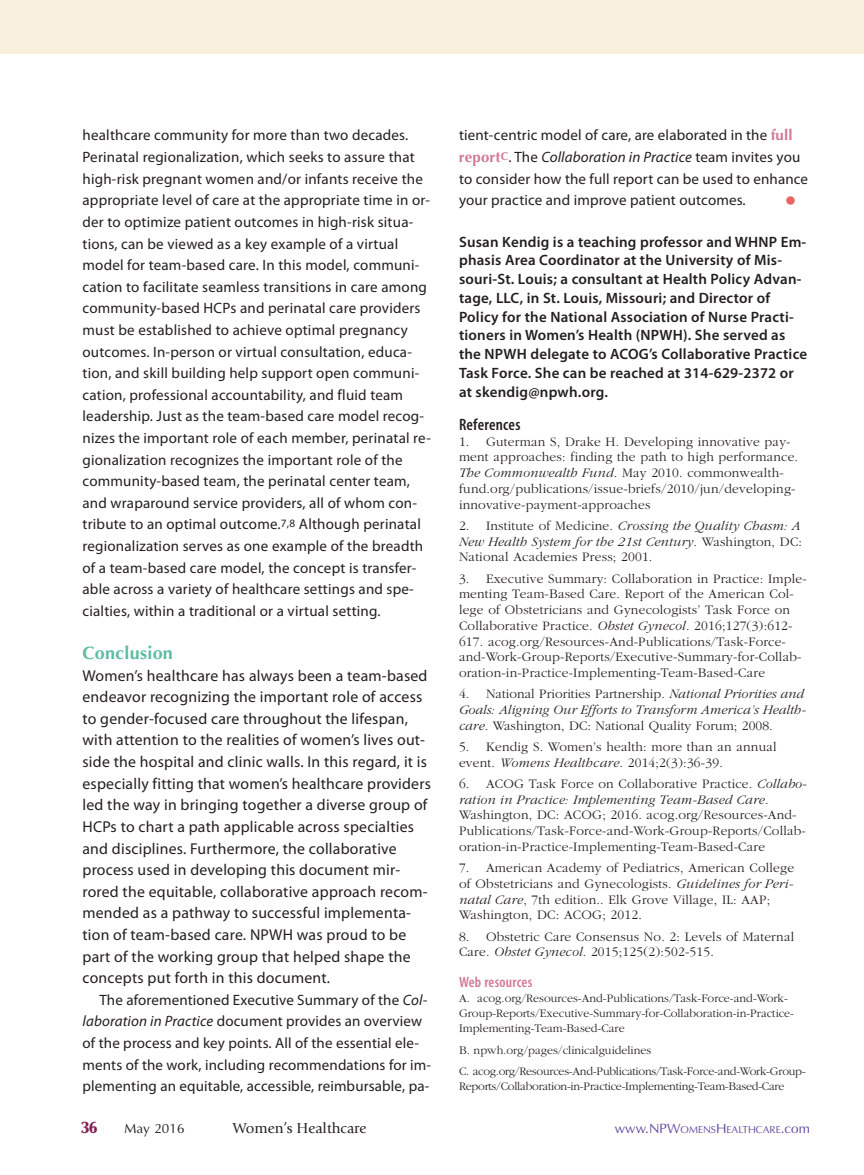
<style>
.page{position:relative;width:864px;height:1175px;background:#fff}
.page>*{position:absolute;margin:0;border:0;box-sizing:border-box;transform-origin:0 0}
.t1{font:700 18px "Optima";letter-spacing:.015em;color:#5dbda0}
.t2{font:600 condensed 16.5px "Myriad Pro";letter-spacing:.015em;color:#231f20}
.t3{font:900 16.5px "Optima";color:#862155}
.t4{font:15.75px/21.6px "Myriad Pro";letter-spacing:.015em;color:#231f20}
.t5{font:15px/21.6px "Myriad Pro";letter-spacing:.015em;color:#231f20}
.t6{font:600 15px/18.8px "Myriad Pro";letter-spacing:.015em;color:#231f20}
.t7{font:15px "Giovanni";color:#231f20}
.t8{font:600 condensed 15px "Myriad Pro";letter-spacing:.015em;color:#d37796}
.t9{font:300 13.5px/15.8px "Garamond";letter-spacing:.015em;color:#231f20}
.t10{font:italic 300 13.5px/15.8px "Garamond";letter-spacing:.005em;color:#231f20}
.t11{font:13.5px "Optima";color:#231f20}
.t12{font:300 12px/21.5px "Garamond";letter-spacing:-.02em;color:#231f20}
.t13{font:300 12px/15px "Garamond";color:#231f20}
.t14{font:10.2px "Optima";color:#60479d}
.s1{font-style:italic}
.s2{font-family:"Optima";font-weight:700;color:#d37796}
.s3{font-style:normal}
.s4{font-size:13.5px}
</style>
<div class="page">
<div style="left:0;top:0;width:864px;height:54px;background:#f8efdd"></div>
<p class="t5" style="left:82px;top:126px;width:350px">healthcare community for more than two decades.<br>Perinatal regionalization, which seeks to assure that high-risk pregnant women and/or infants receive the appropriate level of care at the appropriate time in or&shy;der to optimize patient outcomes in high-risk situa&shy;tions, can be viewed as a key example of a virtual model for team-based care. In this model, communi&shy;cation to facilitate seamless transitions in care among community-based HCPs and perinatal care providers must be established to achieve optimal pregnancy outcomes. In-person or virtual consultation, educa&shy;tion, and skill building help support open communi&shy;cation, professional accountability, and fluid team leadership. Just as the team-based care model recog&shy;nizes the important role of each member, perinatal re&shy;gionalization recognizes the important role of the community-based team, the perinatal center team, and wraparound service providers, all of whom con&shy;tribute to an optimal outcome.<sup>7,8</sup> Although perinatal regionalization serves as one example of the breadth of a team-based care model, the concept is transfer&shy;able across a variety of healthcare settings and spe&shy;cialties, within a traditional or a virtual setting.</p>
<p class="t1" style="left:82px;top:642px;width:92px">Conclusion</p>
<p class="t4" style="left:82px;top:666px;width:350px">Women’s healthcare has always been a team-based endeavor recognizing the important role of access to gender-focused care throughout the lifespan, with attention to the realities of women’s lives out&shy;side the hospital and clinic walls. In this regard, it is especially fitting that women’s healthcare providers led the way in bringing together a diverse group of HCPs to chart a path applicable across specialties and disciplines. Furthermore, the collaborative process used in developing this document mir&shy;rored the equitable, collaborative approach recom&shy;mended as a pathway to successful implementa&shy;tion of team-based care. NPWH was proud to be part of the working group that helped shape the concepts put forth in this document.</p>
<p class="t5" style="left:82px;top:990px;width:350px;text-indent:17px">The aforementioned Executive Summary of the <span class="s1">Col&shy;laboration in Practice</span> document provides an overview of the process and key points. All of the essential ele&shy;ments of the work, including recommendations for im&shy;plementing an equitable, accessible, reimbursable, pa-</p>
<p class="t5" style="left:459px;top:126px;width:351px">tient-centric model of care, are elaborated in the <span class="s2">full report</span><sup>C</sup>. The <span class="s1">Collaboration in Practice</span> team invites you to consider how the full report can be used to enhance your practice and improve patient outcomes.</p>
<p class="t6" style="left:459px;top:233px;width:350px">Susan Kendig is a teaching professor and WHNP Em&shy;phasis Area Coordinator at the University of Mis&shy;souri-St. Louis; a consultant at Health Policy Advan&shy;tage, LLC, in St. Louis, Missouri; and Director of Policy for the National Association of Nurse Practi&shy;tioners in Women’s Health (NPWH). She served as the NPWH delegate to ACOG’s Collaborative Practice Task Force. She can be reached at 314-629-2372 or at skendig@npwh.org.</p>
<p class="t2" style="left:459px;top:418px;width:63px">References</p>
<p class="t9" style="left:459px;top:433px;width:341px">1. Guterman S, Drake H. Developing innovative pay&shy;ment approaches: finding the path to high performance.<br><span class="s1">The Commonwealth Fund</span>. May 2010. commonwealth&shy;fund.org/publications/issue-briefs/2010/jun/developing&shy;innovative-payment-approaches</p>
<p class="t9" style="left:459px;top:517px;width:345px;text-align:justify">2. Institute of Medicine. <span class="s1">Crossing the Quality Chasm: A New Health System for the 21st Century</span>. Washington, DC:<br>National Academies Press; 2001.</p>
<p class="t9" style="left:459px;top:570px;width:349px">3. Executive Summary: Collaboration in Practice: Imple&shy;menting Team-Based Care. Report of the American Col&shy;lege of Obstetricians and Gynecologists’ Task Force on Collaborative Practice. <span class="s1">Obstet Gynecol</span>. 2016;127(3):612- 617. acog.org/Resources-And-Publications/Task-Force&shy;and-Work-Group-Reports/Executive-Summary-for-Collab&shy;oration-in-Practice-Implementing-Team-Based-Care</p>
<p class="t10" style="left:459px;top:685px;width:349px"><span class="s3">4. National Priorities Partnership.</span> National Priorities and<br>Goals: Aligning Our Efforts to Transform America’s Health&shy;care<span class="s3">. Washington, DC: National Quality Forum; 2008.</span></p>
<p class="t9" style="left:459px;top:738px;width:319px">5. Kendig S. Women’s health: more than an annual event. <span class="s1">Womens Healthcare</span>. 2014;2(3):36-39.</p>
<p class="t9" style="left:459px;top:775px;width:349px">6. ACOG Task Force on Collaborative Practice. <span class="s1">Collabo&shy;ration in Practice: Implementing Team-Based Care</span>.<br>Washington, DC: ACOG; 2016. acog.org/Resources-And-Publications/Task-Force-and-Work-Group-Reports/Collab&shy;oration-in-Practice-Implementing-Team-Based-Care</p>
<p class="t9" style="left:459px;top:859px;width:337px">7. American Academy of Pediatrics, American College of Obstetricians and Gynecologists. <span class="s1">Guidelines for Peri&shy;natal Care</span>, 7th edition.. Elk Grove Village, IL: AAP; Washington, DC: ACOG; 2012.</p>
<p class="t9" style="left:459px;top:928px;width:337px">8. Obstetric Care Consensus No. 2: Levels of Maternal<br>Care. <span class="s1">Obstet Gynecol</span>. 2015;125(2):502-515.</p>
<p class="t8" style="left:459px;top:976px;width:75px">Web resources</p>
<p class="t13" style="left:459px;top:990px;width:337px">A. acog.org/Resources-And-Publications/Task-Force-and-Work-<br>Group-Reports/Executive-Summary-for-Collaboration-in-Practice-<br>Implementing-Team-Based-Care</p>
<p class="t12" style="left:459px;top:1038px;width:348px">B. npwh.org/pages/clinicalguidelines<br>C. acog.org/Resources-And-Publications/Task-Force-and-Work-Group-</p>
<p class="t12" style="left:459px;top:1075px;width:327px">Reports/Collaboration-in-Practice-Implementing-Team-Based-Care</p>
<p class="t3" style="left:81px;top:1121px;width:18px">36</p>
<p class="t11" style="left:125px;top:1120px;width:61px">May 2016</p>
<p class="t7" style="left:233px;top:1122px;width:135px">Women’s Healthcare</p>
<p class="t14" style="left:615px;top:1123px;width:197px"><span class="s4">www.NPW</span>OMENS<span class="s4">H</span>EALTHCARE<span class="s4">.com</span></p>
</div>
